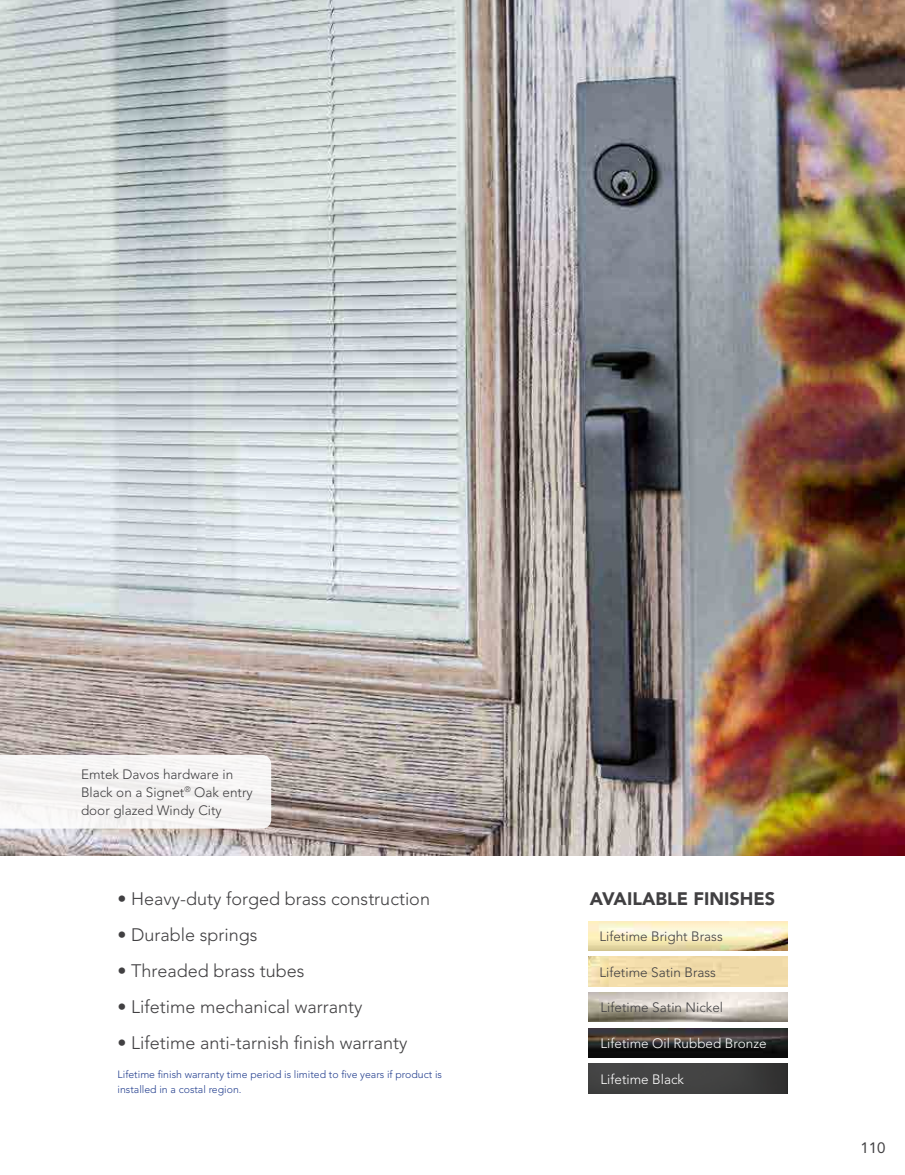
<style>
.page{position:relative;width:905px;height:1175px;background:#fff}
.page>*{position:absolute;margin:0;border:0;box-sizing:border-box;transform-origin:0 0}
.t1{font:300 18px "Avenir LT Std";color:#414042}
.t2{font:900 18px "Avenir LT Std";color:#414042}
.t3{font:15px "Avenir LT Std";color:#414042}
.t4{font:300 13.5px/18px "Avenir LT Std";color:#414042}
.t5{font:300 13.5px "Avenir LT Std";color:#fff}
.t6{font:300 10.5px/15px "Avenir LT Std";color:#25408f}
</style>
<div class="page">
<img style="left:0;top:0;width:904px;height:855px">
<img style="left:588px;top:992px;width:199px;height:30px">
<img style="left:588px;top:1028px;width:199px;height:29px">
<img style="left:588px;top:1063px;width:199px;height:30px">
<img style="left:588px;top:956px;width:199px;height:30px">
<img style="left:588px;top:921px;width:199px;height:29px">
<div style="left:0;top:755px;width:271px;height:73px;background:#f6f4f4"></div>
<p class="t4" style="left:81px;top:765px;width:173px">Emtek Davos hardware in<br>Black on a Signet<sup>®</sup> Oak entry door glazed Windy City</p>
<p class="t1" style="left:118px;top:888px;width:314px">• Heavy-duty forged brass construction</p>
<p class="t2" style="left:590px;top:887px;width:187px">AVAILABLE FINISHES</p>
<p class="t1" style="left:118px;top:924px;width:141px">• Durable springs</p>
<p class="t1" style="left:118px;top:960px;width:188px">• Threaded brass tubes</p>
<p class="t1" style="left:118px;top:996px;width:246px">• Lifetime mechanical warranty</p>
<p class="t1" style="left:118px;top:1032px;width:291px">• Lifetime anti-tarnish finish warranty</p>
<p class="t6" style="left:118px;top:1067px;width:326px">Lifetime finish warranty time period is limited to five years if product is installed in a costal region.</p>
<p class="t4" style="left:599px;top:927px;width:125px">Lifetime Bright Brass</p>
<p class="t4" style="left:599px;top:963px;width:118px">Lifetime Satin Brass</p>
<p class="t4" style="left:600px;top:998px;width:124px">Lifetime Satin Nickel</p>
<p class="t5" style="left:600px;top:1035px;width:168px">Lifetime Oil Rubbed Bronze</p>
<p class="t5" style="left:600px;top:1071px;width:85px">Lifetime Black</p>
<p class="t3" style="left:860px;top:1139px;width:27px">110</p>
</div>
